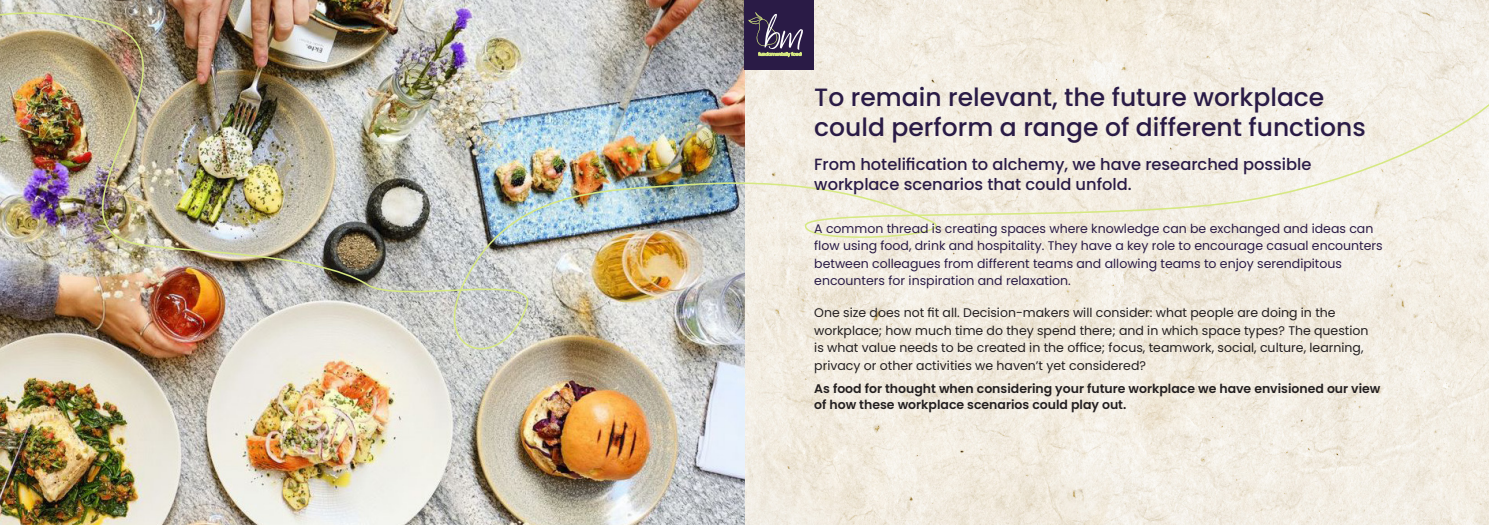
<style>
.page{position:relative;width:1489px;height:525px;background:#fff}
.page>*{position:absolute;margin:0;border:0;box-sizing:border-box;transform-origin:0 0}
.Intro_body_copy{font:500 25px/30px "Poppins";color:#2a1b46}
.Intro_body_copy-2{font:500 16.25px/20px "Poppins";color:#2a1b46}
.Body_copy{font:12.5px/17.5px "Poppins";color:#231f20}
.Intro_body_copy-3{font:12.5px/17.5px "Poppins";color:#2a1b46}
.Body_copy-2{font:600 12.5px/16.2px "Poppins";color:#231f20}
</style>
<div class="page">
<img style="left:744px;top:376px;width:744px;height:148px">
<img style="left:0;top:376px;width:744px;height:148px">
<img style="left:0;top:0;width:1488px;height:376px">
<p class="Intro_body_copy" style="left:814px;top:82px;width:553px">To remain relevant, the future workplace could perform a range of different functions</p>
<p class="Intro_body_copy-2" style="left:814px;top:155px;width:499px">From hotelification to alchemy, we have researched possible workplace scenarios that could unfold.</p>
<p class="Intro_body_copy-3" style="left:814px;top:219px;width:570px">A common thread is creating spaces where knowledge can be exchanged and ideas can flow using food, drink and hospitality. They have a key role to encourage casual encounters between colleagues from different teams and allowing teams to enjoy serendipitous encounters for inspiration and relaxation.</p>
<p class="Body_copy" style="left:814px;top:304px;width:555px">One size does not fit all. Decision-makers will consider: what people are doing in the workplace; how much time do they spend there; and in which space types? The question is what value needs to be created in the office; focus, teamwork, social, culture, learning, privacy or other activities we haven’t yet considered?</p>
<p class="Body_copy-2" style="left:814px;top:380px;width:567px">As food for thought when considering your future workplace we have envisioned our view of how these workplace scenarios could play out.</p>
</div>
